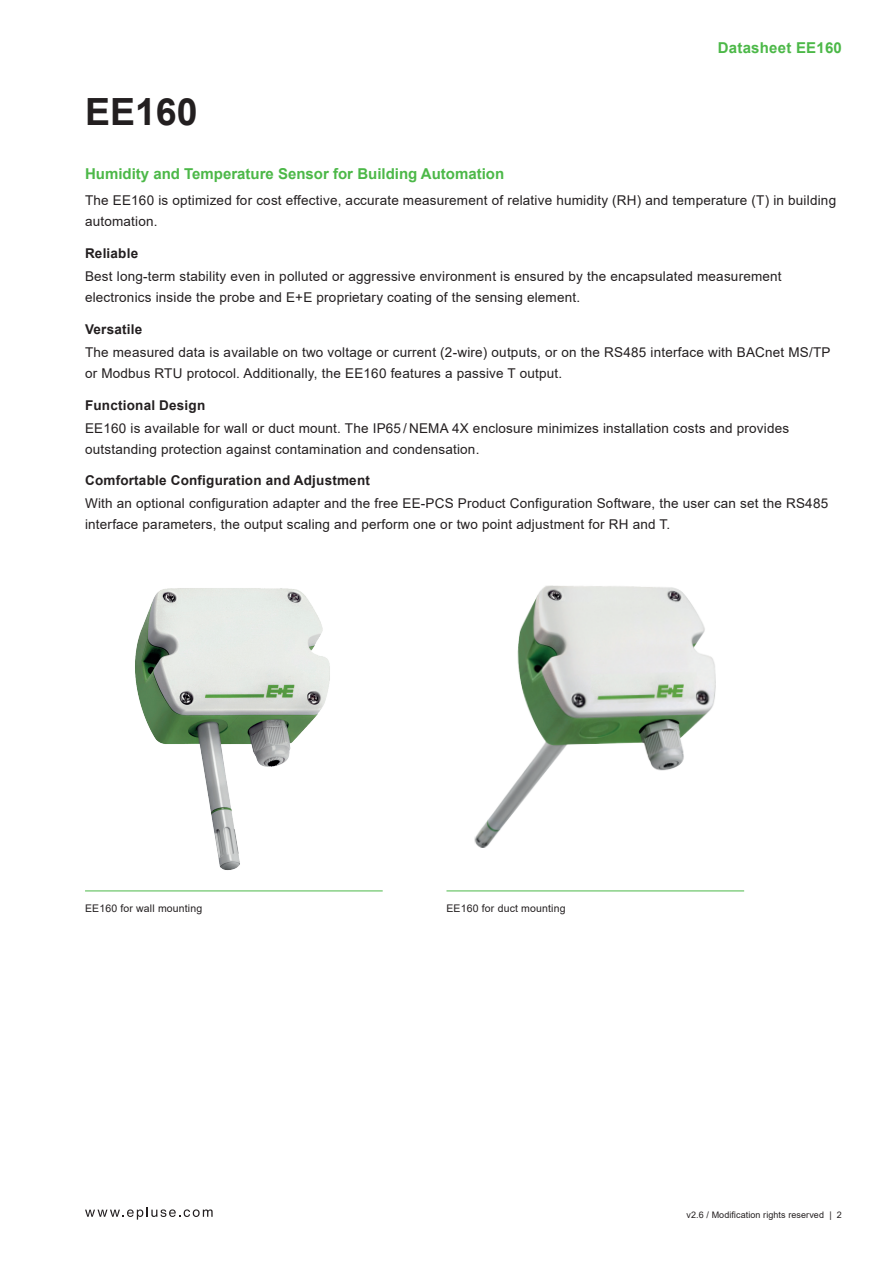
<style>
.page{position:relative;width:893px;height:1263px;background:#fff}
.page>*{position:absolute;margin:0;border:0;box-sizing:border-box;transform-origin:0 0}
.t1{font:700 37.5px "Arial";color:#231f20}
.t2{font:700 15px "Arial";color:#4cb848}
.t3{font:13.5px/21px "Arial";letter-spacing:.015em;color:#231f20}
.t4{font:700 13.5px "Arial";letter-spacing:.015em;color:#231f20}
.t5{font:10.5px "Arial";letter-spacing:.015em;color:#231f20}
.t6{font:9px "Arial";letter-spacing:.01em;color:#231f20}
</style>
<div class="page">
<svg style="left:85px;top:1207px;width:128px;height:12px"></svg>
<hr style="left:85px;top:890px;width:298px;height:1px;background:#4cb848">
<hr style="left:446px;top:890px;width:298px;height:1px;background:#4cb848">
<img style="left:135px;top:588px;width:195px;height:282px">
<img style="left:474px;top:585px;width:242px;height:263px">
<h1 class="t1" style="left:85px;top:85px;width:114px">EE160</h1>
<p class="t2" style="left:85px;top:163px;width:421px">Humidity and Temperature Sensor for Building Automation</p>
<p class="t2" style="left:718px;top:37px;width:126px">Datasheet EE160</p>
<p class="t3" style="left:85px;top:190px;width:753px">The EE160 is optimized for cost effective, accurate measurement of relative humidity (RH) and temperature (T) in building automation.</p>
<p class="t4" style="left:85px;top:244px;width:55px">Reliable</p>
<p class="t3" style="left:85px;top:266px;width:698px">Best long-term stability even in polluted or aggressive environment is ensured by the encapsulated measurement electronics inside the probe and E+E proprietary coating of the sensing element.</p>
<p class="t4" style="left:85px;top:320px;width:59px">Versatile</p>
<p class="t3" style="left:85px;top:342px;width:747px">The measured data is available on two voltage or current (2-wire) outputs, or on the RS485 interface with BACnet MS/TP or Modbus RTU protocol. Additionally, the EE160 features a passive T output.</p>
<p class="t4" style="left:85px;top:395px;width:122px">Functional Design</p>
<p class="t3" style="left:85px;top:417px;width:706px">EE160 is available for wall or duct mount. The IP65 / NEMA 4X enclosure minimizes installation costs and provides outstanding protection against contamination and condensation.</p>
<p class="t4" style="left:85px;top:471px;width:286px">Comfortable Configuration and Adjustment</p>
<p class="t3" style="left:85px;top:493px;width:745px">With an optional configuration adapter and the free EE-PCS Product Configuration Software, the user can set the RS485 interface parameters, the output scaling and perform one or two point adjustment for RH and T.</p>
<p class="t5" style="left:85px;top:901px;width:119px">EE160 for wall mounting</p>
<p class="t5" style="left:446px;top:901px;width:121px">EE160 for duct mounting</p>
<p class="t6" style="left:686px;top:1208px;width:157px">v2.6 / Modification rights reserved | 2</p>
</div>
